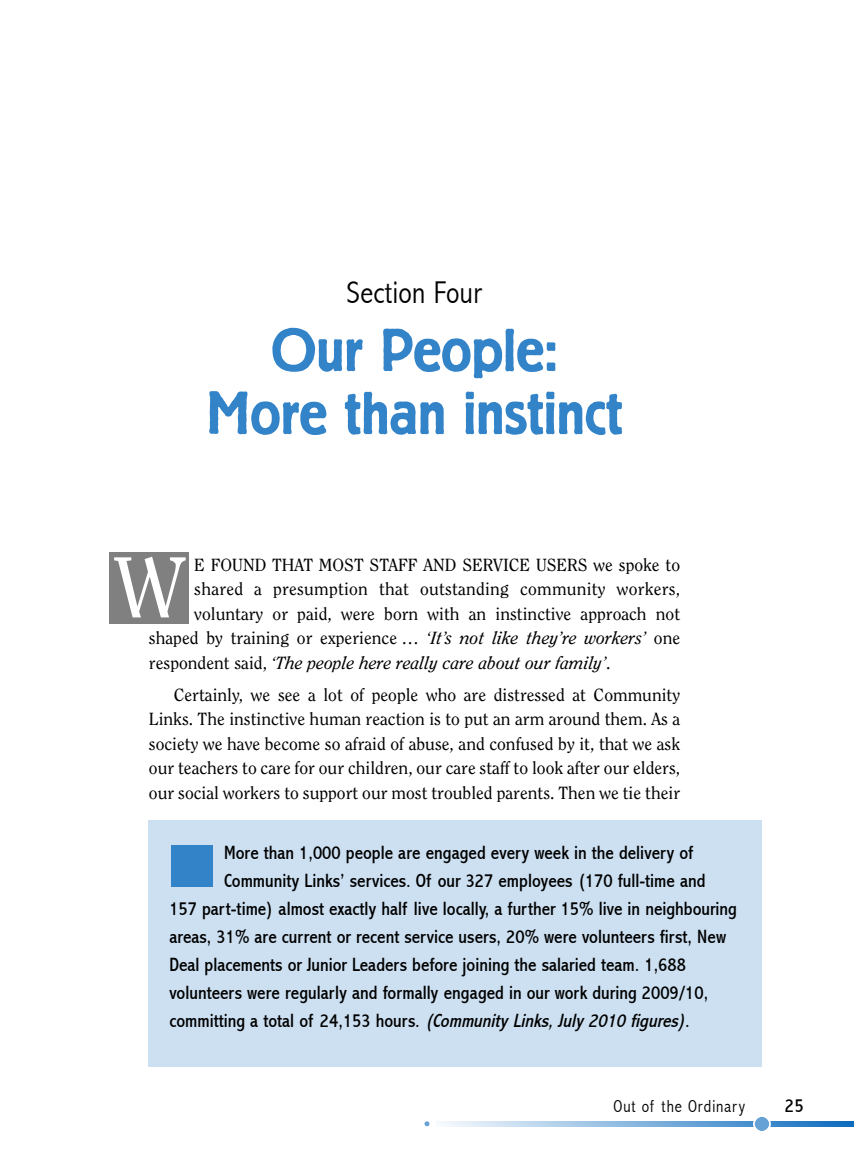
<style>
.page{position:relative;width:854px;height:1166px;background:#fff}
.page>*{position:absolute;margin:0;border:0;box-sizing:border-box;transform-origin:0 0}
.t1{font:84px "Clearface";color:#fff}
.t2{font:600 63px/63px "Berliner Gro D";color:#3383c8;text-align:center}
.t3{font:59.32px "Zapf Dingbats ITC";color:#3383c8}
.t4{font:300 condensed 31.5px "Abadi";letter-spacing:.01em;color:#000}
.t5{font:condensed 19.25px "Abadi";color:#000}
.t6{font:italic condensed 19.25px "Abadi";color:#000}
.t7{font:17.5px/24.5px "Clearface";color:#000;text-align:justify}
.t8{font:italic 17.5px "Clearface";color:#000}
.t9{font:300 condensed 17.5px "Abadi";letter-spacing:.05em;color:#000}
.s1{font-style:italic}
.s2{font-style:normal}
</style>
<div class="page">
<svg style="left:439px;top:1117px;width:414px;height:14px"></svg>
<svg style="left:424px;top:1121px;width:5px;height:5px"></svg>
<div style="left:110px;top:552px;width:79px;height:72px;background:#808080"></div>
<div style="left:148px;top:820px;width:613px;height:247px;background:#cce0f1"></div>
<p class="t4" style="left:347px;top:275px;width:137px">Section Four</p>
<p class="t2" style="left:206px;top:318px;width:417px">Our People:<br>More than instinct</p>
<p class="t1" style="left:114px;top:553px;width:71px">W</p>
<p class="t7" style="left:194px;top:553px;width:487px">E FOUND THAT MOST STAFF AND SERVICE USERS we spoke to</p>
<p class="t7" style="left:194px;top:578px;width:487px">shared a presumption that outstanding community workers,</p>
<p class="t7" style="left:194px;top:602px;width:487px">voluntary or paid, were born with an instinctive approach not</p>
<p class="t7" style="left:149px;top:627px;width:532px">shaped by training or experience … <span class="s1">‘It’s not like they’re workers’</span> one</p>
<p class="t8" style="left:149px;top:656px;width:463px"><span class="s2">respondent said,</span> ‘The people here really care about our family’<span class="s2">.</span></p>
<p class="t7" style="left:149px;top:683px;width:532px;text-indent:25px">Certainly, we see a lot of people who are distressed at Community Links. The instinctive human reaction is to put an arm around them. As a society we have become so afraid of abuse, and confused by it, that we ask our teachers to care for our children, our care staff to look after our elders, our social workers to support our most troubled parents. Then we tie their</p>
<p class="t3" style="left:169px;top:838px;width:47px">■</p>
<p class="t5" style="left:224px;top:842px;width:470px">More than 1,000 people are engaged every week in the delivery of</p>
<p class="t5" style="left:224px;top:870px;width:483px">Community Links’ services. Of our 327 employees (170 full-time and</p>
<p class="t5" style="left:169px;top:898px;width:569px">157 part-time) almost exactly half live locally, a further 15% live in neighbouring</p>
<p class="t5" style="left:169px;top:926px;width:558px">areas, 31% are current or recent service users, 20% were volunteers first, New</p>
<p class="t5" style="left:169px;top:954px;width:518px">Deal placements or Junior Leaders before joining the salaried team. 1,688</p>
<p class="t5" style="left:169px;top:982px;width:540px">volunteers were regularly and formally engaged in our work during 2009/10,</p>
<p class="t6" style="left:169px;top:1010px;width:522px"><span class="s2">committing a total of 24,153 hours.</span> (CommunityLinks,July2010figures)<span class="s2">.</span></p>
<p class="t9" style="left:613px;top:1096px;width:133px">Out of the Ordinary</p>
<p class="t5" style="left:784px;top:1095px;width:20px">25</p>
</div>
